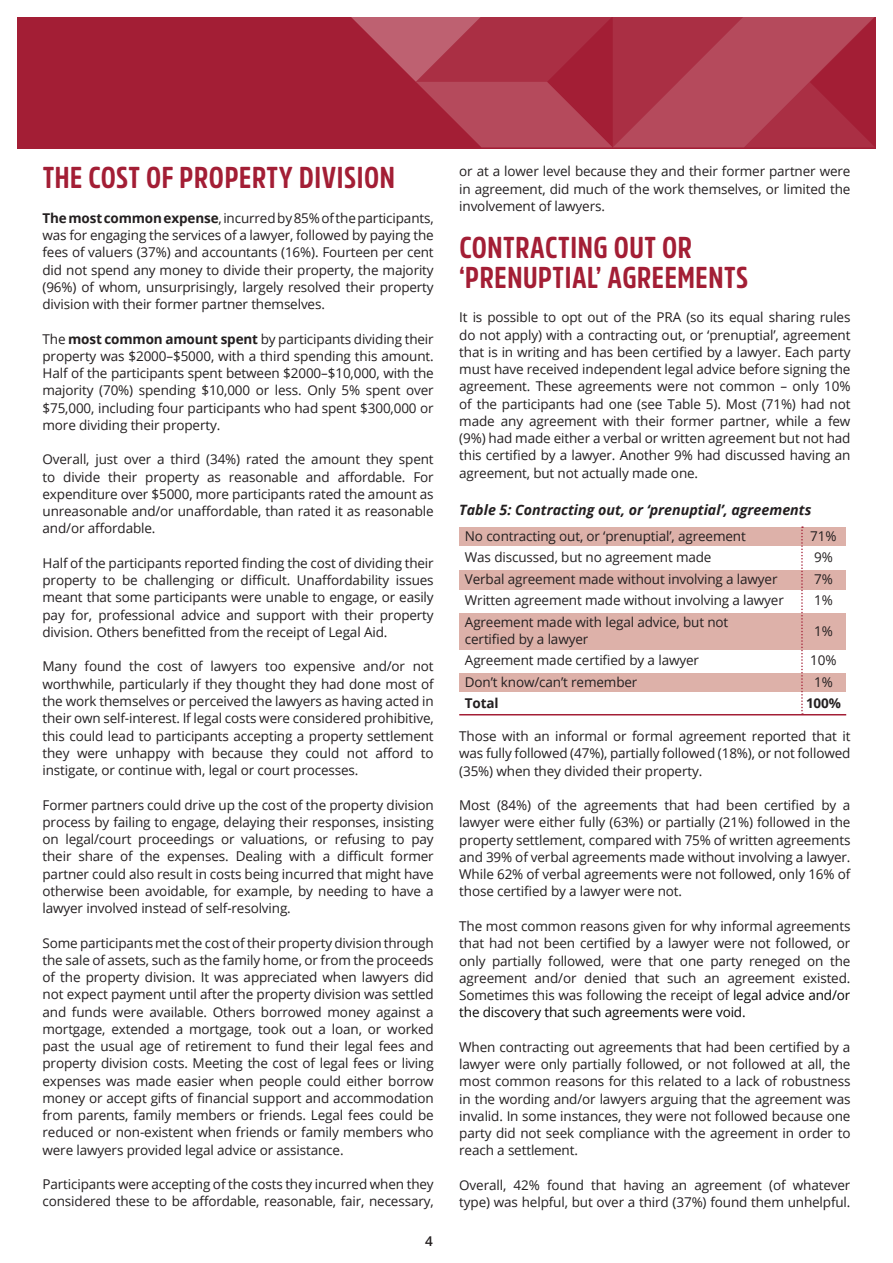
<style>
.page{position:relative;width:893px;height:1263px;background:#fff}
.page>*{position:absolute;margin:0;border:0;box-sizing:border-box;transform-origin:0 0}
.t1{font:700 30px/30px "Amsi Pro Cond";letter-spacing:.02em;color:#a31e35}
.t2{font:italic 700 14.25px "Open Sans";color:#231f20}
.t3{font:13.5px/17.2px "Open Sans";letter-spacing:-.01em;color:#231f20;text-align:justify}
.t4{font:700 13.5px "Open Sans";letter-spacing:-.01em;color:#231f20}
.t5{font:600 13.5px "Open Sans";color:#231f20}
.s1{font-weight:700}
.s2{color:#040503}
</style>
<div class="page">
<div style="left:17px;top:17px;width:858px;height:132px;background:#a31e35"></div>
<svg style="left:351px;top:17px;width:523px;height:130px"></svg>
<div style="left:459px;top:527px;width:387px;height:18px;background:#ddb1a9"></div>
<div style="left:459px;top:570px;width:387px;height:20px;background:#ddb1a9"></div>
<div style="left:459px;top:613px;width:387px;height:36px;background:#ddb1a9"></div>
<div style="left:459px;top:674px;width:387px;height:18px;background:#ddb1a9"></div>
<svg style="left:801px;top:526px;width:2px;height:188px"></svg>
<hr style="left:459px;top:714px;width:387px;height:1px;background:#a31e35">
<h1 class="t1" style="left:43px;top:162px;width:354px">THE COST OF PROPERTY DIVISION</h1>
<p class="t3" style="left:43px;top:209px;width:393px"><span class="s1">The most common expense</span>, incurred by 85% of the participants, was for engaging the services of a lawyer, followed by paying the fees of valuers (37%) and accountants (16%). Fourteen per cent did not spend any money to divide their property, the majority (96%) of whom, unsurprisingly, largely resolved their property division with their former partner themselves.</p>
<p class="t3" style="left:43px;top:330px;width:393px">The <span class="s1">most common amount spent</span> by participants dividing their property was $2000–$5000, with a third spending this amount.<br>Half of the participants spent between $2000–$10,000, with the majority (70%) spending $10,000 or less. Only 5% spent over $75,000, including four participants who had spent $300,000 or more dividing their property.</p>
<p class="t3" style="left:43px;top:450px;width:393px">Overall, just over a third (34%) rated the amount they spent to divide their property as reasonable and affordable. For expenditure over $5000, more participants rated the amount as unreasonable and/or unaffordable, than rated it as reasonable and/or affordable.</p>
<p class="t3" style="left:43px;top:554px;width:393px">Half of the participants reported finding the cost of dividing their property to be challenging or difficult. Unaffordability issues meant that some participants were unable to engage, or easily pay for, professional advice and support with their property division. Others benefitted from the receipt of Legal Aid.</p>
<p class="t3" style="left:43px;top:658px;width:393px">Many found the cost of lawyers too expensive and/or not worthwhile, particularly if they thought they had done most of the work themselves or perceived the lawyers as having acted in their own self-interest. If legal costs were considered prohibitive, this could lead to participants accepting a property settlement they were unhappy with because they could not afford to instigate, or continue with, legal or court processes.</p>
<p class="t3" style="left:43px;top:796px;width:393px">Former partners could drive up the cost of the property division process by failing to engage, delaying their responses, insisting on legal/court proceedings or valuations, or refusing to pay their share of the expenses. Dealing with a difficult former partner could also result in costs being incurred that might have otherwise been avoidable, for example, by needing to have a lawyer involved instead of self-resolving.</p>
<p class="t3" style="left:43px;top:934px;width:393px">Some participants met the cost of their property division through the sale of assets, such as the family home, or from the proceeds of the property division. It was appreciated when lawyers did not expect payment until after the property division was settled and funds were available. Others borrowed money against a mortgage, extended a mortgage, took out a loan, or worked past the usual age of retirement to fund their legal fees and property division costs. Meeting the cost of legal fees or living expenses was made easier when people could either borrow money or accept gifts of financial support and accommodation from parents, family members or friends. Legal fees could be reduced or non-existent when friends or family members who were lawyers provided legal advice or assistance.</p>
<p class="t3" style="left:43px;top:1175px;width:393px">Participants were accepting of the costs they incurred when they considered these to be affordable, reasonable, fair, necessary,</p>
<p class="t5" style="left:425px;top:1232px;width:9px">4</p>
<p class="t3" style="left:459px;top:162px;width:393px">or at a lower level because they and their former partner were in agreement, did much of the work themselves, or limited the involvement of lawyers.</p>
<h1 class="t1" style="left:459px;top:232px;width:291px">CONTRACTING OUT OR ‘PRENUPTIAL’ AGREEMENTS</h1>
<p class="t3" style="left:459px;top:309px;width:393px">It is possible to opt out of the PRA (so its equal sharing rules do not apply) with a contracting out, or ‘prenuptial’, agreement that is in writing and has been certified by a lawyer. Each party must have received independent legal advice before signing the agreement. These agreements were not common – only 10% of the participants had one (see Table 5). Most (71%) had not made any agreement with their former partner, while a few (9%) had made either a verbal or written agreement but not had this certified by a lawyer. Another 9% had discussed having an agreement, but not actually made one.</p>
<p class="t2" style="left:459px;top:500px;width:354px">Table 5: Contracting out, or ‘prenuptial’, agreements</p>
<p class="t3" style="left:465px;top:527px;width:282px">No contracting out, or ‘prenuptial’, agreement</p>
<p class="t3" style="left:810px;top:527px;width:28px">71%</p>
<p class="t3" style="left:465px;top:548px;width:248px">Was discussed, but no agreement made</p>
<p class="t3" style="left:814px;top:548px;width:20px">9%</p>
<p class="t3" style="left:465px;top:570px;width:314px">Verbal agreement made without involving a lawyer</p>
<p class="t3" style="left:814px;top:570px;width:20px">7%</p>
<p class="t3" style="left:465px;top:591px;width:320px">Written agreement made without involving a lawyer</p>
<p class="t3" style="left:814px;top:591px;width:20px">1%</p>
<p class="t3" style="left:465px;top:613px;width:265px">Agreement made with legal advice, but not certified by a lawyer</p>
<p class="t3" style="left:814px;top:622px;width:20px">1%</p>
<p class="t3" style="left:465px;top:651px;width:236px">Agreement made certified by a lawyer</p>
<p class="t3" style="left:810px;top:651px;width:28px">10%</p>
<p class="t3" style="left:465px;top:673px;width:174px">Don’t know/can’t remember</p>
<p class="t3" style="left:814px;top:673px;width:20px">1%</p>
<p class="t4" style="left:465px;top:694px;width:35px">Total</p>
<p class="t4" style="left:806px;top:694px;width:36px">100%</p>
<p class="t3" style="left:459px;top:727px;width:393px">Those with an informal or formal agreement reported that it was fully followed (47%), partially followed (18%), or not followed (35%) when they divided their property.</p>
<p class="t3" style="left:459px;top:796px;width:393px">Most (84%) of the agreements that had been certified by a lawyer were either fully (63%) or partially (21%) followed in the property settlement, compared with 75% of written agreements and 39% of verbal agreements made without involving a lawyer.<br>While 62% of verbal agreements were not followed, only 16% of those certified by a lawyer were not.</p>
<p class="t3" style="left:459px;top:917px;width:393px">The most common reasons given for why informal agreements that had not been certified by a lawyer were not followed, or only partially followed, were that one party reneged on the agreement and/or denied that such an agreement existed.<br>Sometimes this was following the receipt of <span class="s2">legal advice and/or the discovery that such agreements were void.</span></p>
<p class="t3" style="left:459px;top:1038px;width:393px">When contracting out agreements that had been certified by a lawyer were only partially followed, or not followed at all, the most common reasons for this related to a lack of robustness in the wording and/or lawyers arguing that the agreement was invalid. In some instances, they were not followed because one party did not seek compliance with the agreement in order to reach a settlement.</p>
<p class="t3" style="left:459px;top:1176px;width:393px">Overall, 42% found that having an agreement (of whatever type) was helpful, but over a third (37%) found them unhelpful.</p>
</div>
